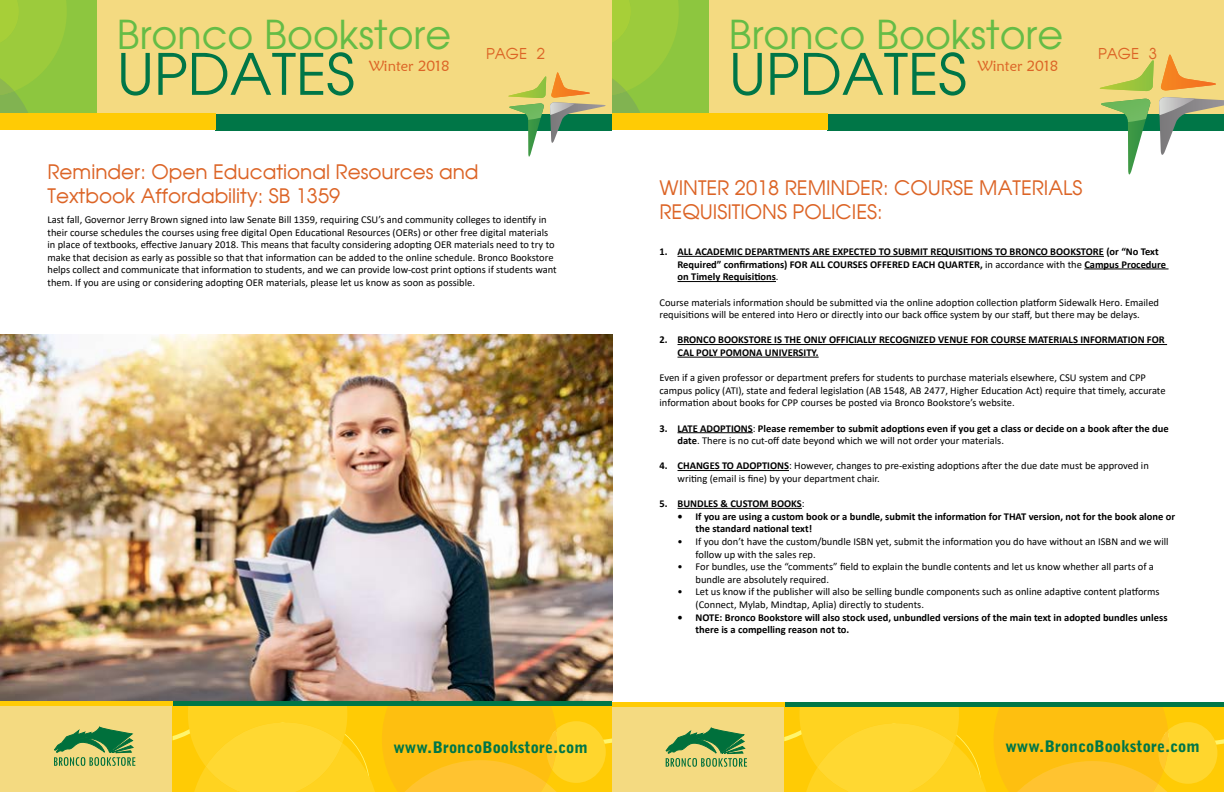
<style>
.page{position:relative;width:1224px;height:792px;background:#fff}
.page>*{position:absolute;margin:0;border:0;box-sizing:border-box;transform-origin:0 0}
.t1{font:56.7px "Moderne";color:#007647}
.t2{font:39.6px "Moderne";color:#65bc46}
.t3{font:20px/24px "Moderne";color:#dc6426}
.t4{font:900 15.8px "Bell Gothic BT";color:#007647}
.t5{font:15px "Moderne";color:#dc6426}
.t6{font:14.9px "Maiandra GD";color:#dc6426}
.t7{font:10.5px/12.6px "Calibri";color:#000}
.t8{font:700 10.5px/12.6px "Calibri";color:#000}
.s1{font-weight:400}
.s2{font-weight:700}
</style>
<div class="page">
<div style="left:0;top:0;width:612px;height:115px;background:#f4da81"></div>
<svg style="left:0;top:0;width:97px;height:113px;background:#93c73e"></svg>
<div style="left:215px;top:114px;width:397px;height:16px;background:#007647"></div>
<div style="left:0;top:113px;width:215px;height:17px;background:#ffcb05"></div>
<div style="left:0;top:703px;width:186px;height:89px;background:#f4da81"></div>
<svg style="left:173px;top:706px;width:439px;height:86px;background:#fecb1c"></svg>
<div style="left:173px;top:701px;width:439px;height:5px;background:#007647"></div>
<svg style="left:54px;top:726px;width:81px;height:40px"></svg>
<div style="left:0;top:701px;width:173px;height:5px;background:#ffcb05"></div>
<div style="left:612px;top:0;width:612px;height:115px;background:#f4da81"></div>
<svg style="left:508px;top:0;width:201px;height:157px"></svg>
<div style="left:827px;top:114px;width:397px;height:16px;background:#007647"></div>
<div style="left:612px;top:113px;width:215px;height:17px;background:#ffcb05"></div>
<svg style="left:1099px;top:60px;width:55px;height:31px"></svg>
<svg style="left:1100px;top:99px;width:51px;height:76px"></svg>
<svg style="left:1159px;top:97px;width:65px;height:58px"></svg>
<svg style="left:1160px;top:55px;width:56px;height:36px"></svg>
<div style="left:612px;top:704px;width:186px;height:88px;background:#f4da81"></div>
<svg style="left:784px;top:707px;width:440px;height:85px;background:#fecb1c"></svg>
<div style="left:784px;top:702px;width:440px;height:5px;background:#007647"></div>
<svg style="left:665px;top:727px;width:82px;height:40px"></svg>
<div style="left:612px;top:702px;width:172px;height:5px;background:#ffcb05"></div>
<hr style="left:678px;top:256px;width:426px;height:1px;background:#000">
<hr style="left:1084px;top:269px;width:85px;height:1px;background:#000">
<hr style="left:678px;top:281px;width:98px;height:1px;background:#000">
<hr style="left:678px;top:344px;width:489px;height:1px;background:#000">
<hr style="left:678px;top:357px;width:141px;height:1px;background:#000">
<hr style="left:678px;top:432px;width:75px;height:1px;background:#000">
<hr style="left:678px;top:470px;width:111px;height:1px;background:#000">
<hr style="left:678px;top:508px;width:124px;height:1px;background:#000">
<img style="left:0;top:335px;width:612px;height:366px">
<h2 class="t2" style="left:729px;top:10px;width:336px">Bronco Bookstore</h2>
<h1 class="t1" style="left:729px;top:39px;width:239px">UPDATES</h1>
<h2 class="t2" style="left:117px;top:10px;width:336px">Bronco Bookstore</h2>
<h1 class="t1" style="left:117px;top:39px;width:239px">UPDATES</h1>
<h3 class="t5" style="left:486px;top:44px;width:61px">PAGE 2</h3>
<h3 class="t6" style="left:369px;top:57px;width:82px">Winter 2018</h3>
<h3 class="t6" style="left:978px;top:57px;width:82px">Winter 2018</h3>
<h3 class="t5" style="left:1098px;top:44px;width:61px">PAGE 3</h3>
<h3 class="t3" style="left:48px;top:159px;width:433px">Reminder: Open Educational Resources and<br>Textbook Affordability: SB 1359</h3>
<p class="t7" style="left:48px;top:213px;width:511px">Last fall, Governor Jerry Brown signed into law Senate Bill 1359, requiring CSU’s and community colleges to identify in their course schedules the courses using free digital Open Educational Resources (OERs) or other free digital materials in place of textbooks, effective January 2018. This means that faculty considering adopting OER materials need to try to make that decision as early as possible so that that information can be added to the online schedule. Bronco Bookstore helps collect and communicate that information to students, and we can provide low-cost print options if students want them. If you are using or considering adopting OER materials, please let us know as soon as possible.</p>
<h3 class="t4" style="left:394px;top:737px;width:196px">www.BroncoBookstore.com</h3>
<h3 class="t3" style="left:660px;top:176px;width:424px">WINTER 2018 REMINDER: COURSE MATERIALS<br>REQUISITIONS POLICIES:</h3>
<p class="t8" style="left:678px;top:245px;width:490px;text-indent:-18px">1. ALL ACADEMIC DEPARTMENTS ARE EXPECTED TO SUBMIT REQUISITIONS TO BRONCO BOOKSTORE (or “No Text<br>Required” confirmations) FOR ALL COURSES OFFERED EACH QUARTER, <span class="s1">in accordance with the</span> Campus Procedure on Timely Requisitions<span class="s1">.</span></p>
<p class="t7" style="left:660px;top:296px;width:501px">Course materials information should be submitted via the online adoption collection platform Sidewalk Hero. Emailed requisitions will be entered into Hero or directly into our back office system by our staff, but there may be delays.</p>
<p class="t8" style="left:678px;top:333px;width:489px;text-indent:-18px">2. BRONCO BOOKSTORE IS THE ONLY OFFICIALLY RECOGNIZED VENUE FOR COURSE MATERIALS INFORMATION FOR<br>CAL POLY POMONA UNIVERSITY.</p>
<p class="t7" style="left:660px;top:371px;width:508px">Even if a given professor or department prefers for students to purchase materials elsewhere, CSU system and CPP campus policy (ATI), state and federal legislation (AB 1548, AB 2477, Higher Education Act) require that timely, accurate information about books for CPP courses be posted via Bronco Bookstore’s website.</p>
<p class="t8" style="left:678px;top:422px;width:493px;text-indent:-18px">3. LATE ADOPTIONS<span class="s1">:</span> Please remember to submit adoptions even if you get a class or decide on a book after the due date<span class="s1">. There is no cut-off date beyond which we will not order your materials.</span></p>
<p class="t7" style="left:678px;top:459px;width:473px;text-indent:-18px"><span class="s2">4. CHANGES TO ADOPTIONS</span>: However, changes to pre-existing adoptions after the due date must be approved in writing (email is fine) by your department chair.</p>
<p class="t8" style="left:660px;top:497px;width:147px">5. BUNDLES &amp; CUSTOM BOOKS<span class="s1">:</span></p>
<p class="t8" style="left:696px;top:510px;width:481px;text-indent:-18px">• If you are using a custom book or a bundle, submit the information for THAT version, not for the book alone or the standard national text!</p>
<p class="t7" style="left:696px;top:535px;width:475px;text-indent:-18px">• If you don’t have the custom/bundle ISBN yet, submit the information you do have without an ISBN and we will follow up with the sales rep.</p>
<p class="t7" style="left:696px;top:560px;width:460px;text-indent:-18px">• For bundles, use the “comments” field to explain the bundle contents and let us know whether all parts of a bundle are absolutely required.</p>
<p class="t7" style="left:696px;top:585px;width:466px;text-indent:-18px">• Let us know if the publisher will also be selling bundle components such as online adaptive content platforms (Connect, Mylab, Mindtap, Aplia) directly to students.</p>
<p class="t8" style="left:696px;top:611px;width:474px;text-indent:-18px">• NOTE: Bronco Bookstore will also stock used, unbundled versions of the main text in adopted bundles unless there is a compelling reason not to.</p>
<h3 class="t4" style="left:1006px;top:736px;width:196px">www.BroncoBookstore.com</h3>
</div>
